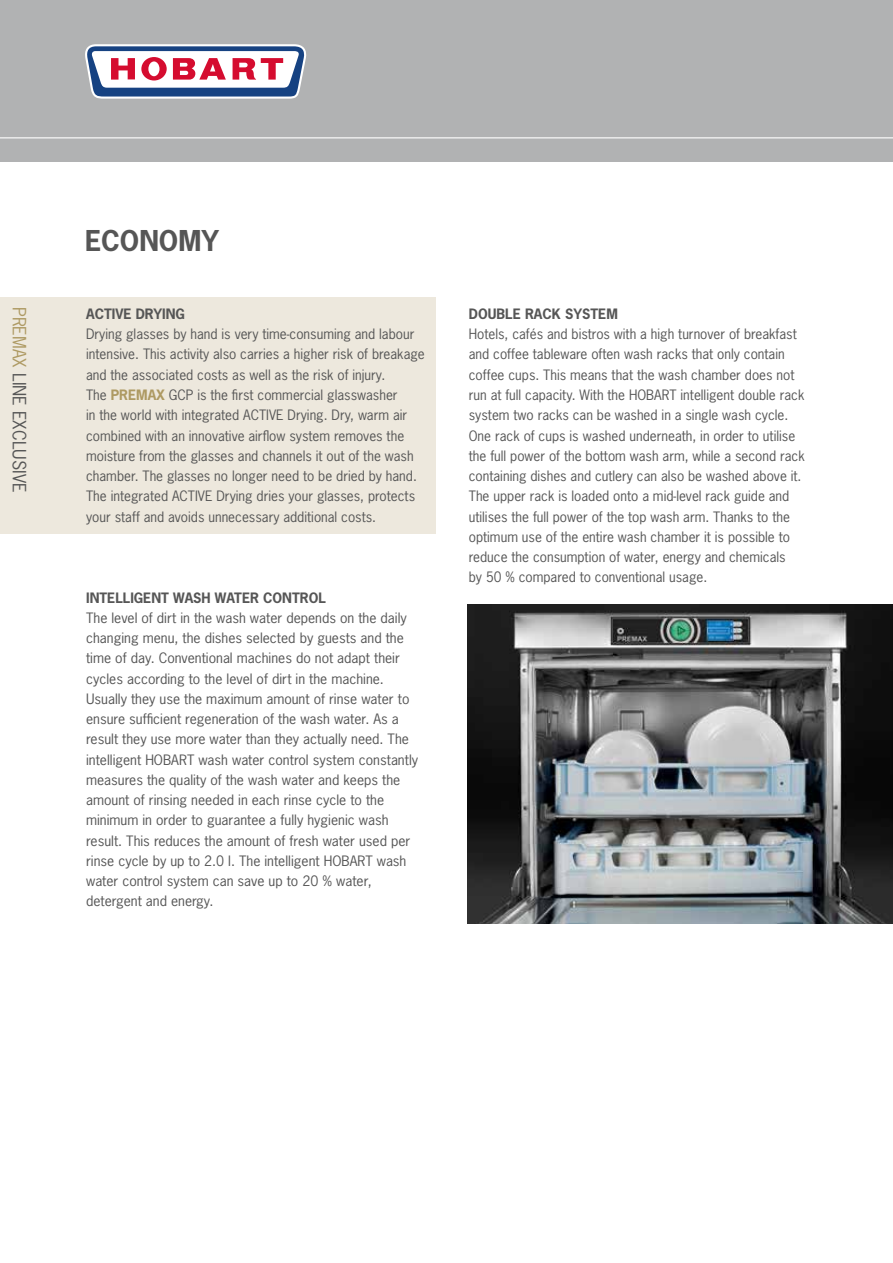
<style>
.page{position:relative;width:893px;height:1263px;background:#fff}
.page>*{position:absolute;margin:0;border:0;box-sizing:border-box;transform-origin:0 0}
.t1{font:700 27px "News Gothic";color:#565656}
.t2{font:17.25px "News Gothic";color:#565656}
.t3{font:13.5px/20.2px "News Gothic";color:#565656}
.t4{font:700 13.5px "News Gothic";color:#565656}
.s1{color:#ae9a63}
.s2{font-weight:700;color:#ae9a63}
</style>
<div class="page">
<div style="left:0;top:298px;width:435px;height:236px;background:#ede8dd"></div>
<img style="left:468px;top:604px;width:425px;height:319px">
<div style="left:0;top:0;width:893px;height:162px;background:#b1b2b3"></div>
<svg style="left:85px;top:44px;width:221px;height:55px;background:#b49fb7"></svg>
<hr style="left:0;top:137px;width:893px;height:1px;background:#fff">
<p class="t2" style="left:30px;top:307px;width:186px;rotate:90deg"><span class="s1">PREMAX</span> LINE EXcLUSIVe</p>
<h1 class="t1" style="left:85px;top:223px;width:135px">ECONOMY</h1>
<p class="t4" style="left:86px;top:305px;width:68px">ACTIVE DRYING</p>
<p class="t3" style="left:86px;top:324px;width:340px">Drying glasses by hand is very time-consuming and labour intensive. This activity also carries a higher risk of breakage and the associated costs as well as the risk of injury.<br>The <span class="s2">PREMAX</span> GCP is the first commercial glasswasher<br>in the world with integrated ACTIVE Drying. Dry, warm air combined with an innovative airflow system removes the moisture from the glasses and channels it out of the wash chamber. The glasses no longer need to be dried by hand.<br>The integrated ACTIVE Drying dries your glasses, protects your staff and avoids unnecessary additional costs.</p>
<p class="t4" style="left:86px;top:588px;width:13px">INTELLIGENT</p>
<p class="t4" style="left:173px;top:588px;width:11px">WASH</p>
<p class="t4" style="left:215px;top:588px;width:6px">WATER</p>
<p class="t4" style="left:263px;top:588px;width:10px">CONTROL</p>
<p class="t3" style="left:86px;top:607px;width:334px">The level of dirt in the wash water depends on the daily changing menu, the dishes selected by guests and the time of day. Conventional machines do not adapt their cycles according to the level of dirt in the machine.<br>Usually they use the maximum amount of rinse water to ensure sufficient regeneration of the wash water. As a result they use more water than they actually need. The intelligent HOBART wash water control system constantly measures the quality of the wash water and keeps the amount of rinsing needed in each rinse cycle to the minimum in order to guarantee a fully hygienic wash result. This reduces the amount of fresh water used per rinse cycle by up to 2.0 l. The intelligent HOBART wash water control system can save up to 20 % water, detergent and energy.</p>
<p class="t4" style="left:469px;top:305px;width:19px">DOUBLE</p>
<p class="t4" style="left:525px;top:305px;width:10px">RAC</p>
<p class="t4" style="left:552px;top:305px;width:23px">K SYSTEM</p>
<p class="t3" style="left:469px;top:324px;width:338px">Hotels, cafés and bistros with a high turnover of breakfast and coffee tableware often wash racks that only contain coffee cups. This means that the wash chamber does not run at full capacity. With the HOBART intelligent double rack system two racks can be washed in a single wash cycle.<br>One rack of cups is washed underneath, in order to utilise the full power of the bottom wash arm, while a second rack containing dishes and cutlery can also be washed above it.<br>The upper rack is loaded onto a mid-level rack guide and utilises the full power of the top wash arm. Thanks to the optimum use of the entire wash chamber it is possible to reduce the consumption of water, energy and chemicals<br>by 50 % compared to conventional usage.</p>
</div>
